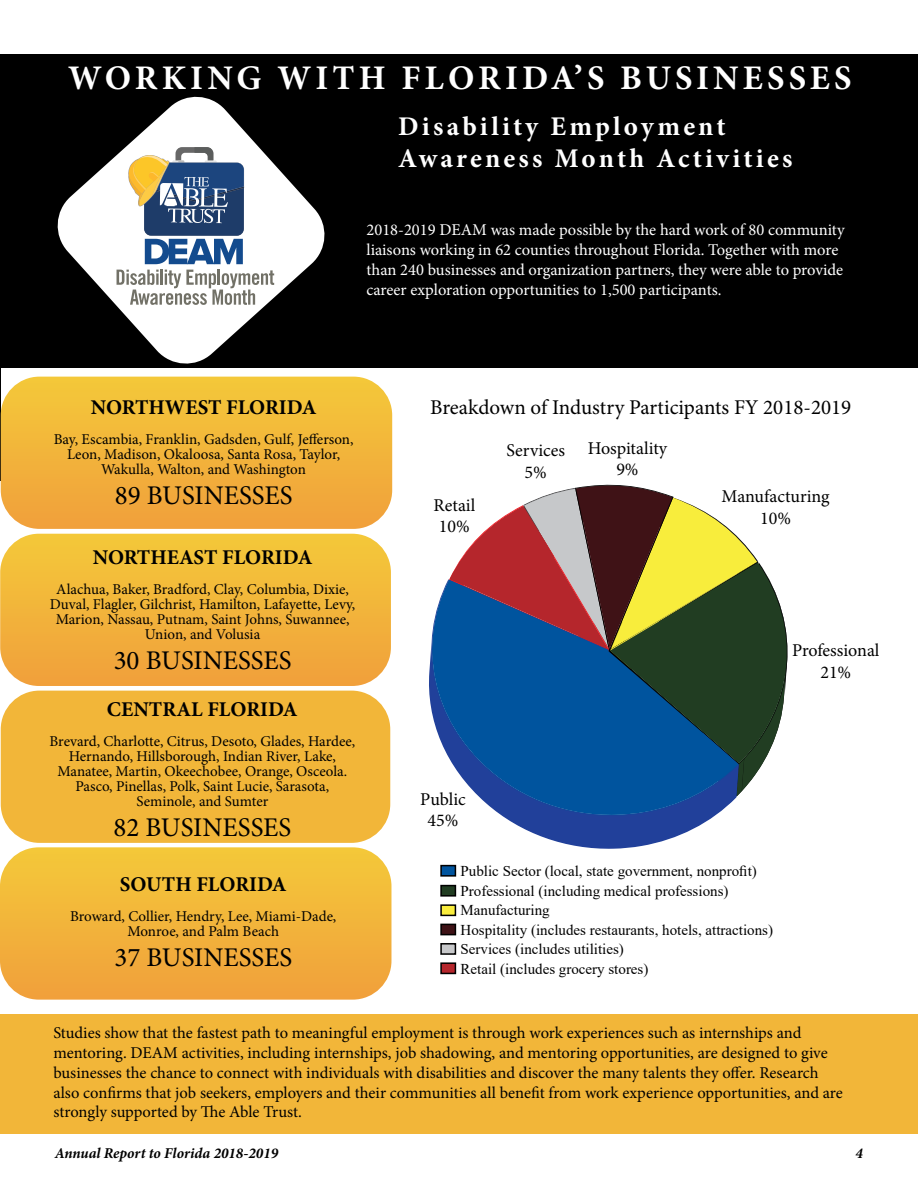
<style>
.page{position:relative;width:918px;height:1188px;background:#fff}
.page>*{position:absolute;margin:0;border:0;box-sizing:border-box;transform-origin:0 0}
.t1{font:700 34.5px "Minion Pro";letter-spacing:.12em;color:#fff}
.t2{font:27px "Minion Pro";color:#000}
.t3{font:700 27px/32.4px "Minion Pro";letter-spacing:.115em;color:#fff}
.t4{font:700 21px "Minion Pro";color:#000}
.t5{font:21px "Minion Pro";color:#000}
.t6{font:18px/21.6px "Minion Pro";color:#000;text-align:center}
.t7{font:16.5px/19.8px "Minion Pro";color:#000}
.t8{font:16.5px/19.8px "Minion Pro";color:#fff}
.t9{font:15px/15px "Minion Pro";color:#000;text-align:center}
.t10{font:15px/19.5px "Times New Roman";color:#000}
.t11{font:italic 700 15px "Minion Pro";color:#000}
</style>
<div class="page">
<hr style="left:0;top:356px;width:1px;height:125px;background:#000">
<div style="left:0;top:54px;width:918px;height:313px;background:#000"></div>
<svg style="left:0;top:534px;width:391px;height:152px;background:#f2b53e"></svg>
<div style="left:1px;top:691px;width:389px;height:152px;background:#f2b639"></div>
<svg style="left:0;top:847px;width:391px;height:153px;background:#f2b63f"></svg>
<svg style="left:1px;top:377px;width:391px;height:152px;background:#f2b53e"></svg>
<div style="left:441px;top:963px;width:14px;height:10px;background:#b5262c"></div>
<div style="left:440px;top:962px;width:16px;height:12px;border:2px solid #000"></div>
<div style="left:441px;top:944px;width:14px;height:10px;background:#c7c8ca"></div>
<div style="left:440px;top:943px;width:16px;height:12px;border:2px solid #000"></div>
<div style="left:441px;top:924px;width:14px;height:11px;background:#3e1216"></div>
<div style="left:440px;top:924px;width:16px;height:11px;border:2px solid #000"></div>
<div style="left:441px;top:866px;width:14px;height:10px;background:#00549e"></div>
<div style="left:440px;top:865px;width:16px;height:12px;border:2px solid #000"></div>
<div style="left:441px;top:905px;width:14px;height:10px;background:#f9ed3d"></div>
<div style="left:440px;top:904px;width:16px;height:12px;border:2px solid #000"></div>
<div style="left:441px;top:886px;width:14px;height:10px;background:#213d22"></div>
<div style="left:440px;top:885px;width:16px;height:12px;border:2px solid #000"></div>
<div style="left:0;top:1015px;width:918px;height:119px;background:#f2b639"></div>
<svg style="left:53px;top:96px;width:276px;height:272px"></svg>
<svg style="left:128px;top:147px;width:117px;height:117px;background:#8191a1"></svg>
<svg style="left:117px;top:270px;width:157px;height:35px;background:#cbcbc7"></svg>
<svg style="left:449px;top:485px;width:338px;height:309px"></svg>
<svg style="left:504px;top:817px;width:209px;height:32px;fill:#21409a"></svg>
<svg style="left:429px;top:580px;width:309px;height:236px;background:#2e5b81"></svg>
<h1 class="t1" style="left:68px;top:54px;width:785px">WORKING WITH FLORIDA’S BUSINESSES</h1>
<h2 class="t3" style="left:398px;top:110px;width:396px">Disability Employment<br>Awareness Month Activities</h2>
<p class="t8" style="left:367px;top:220px;width:480px">2018-2019 DEAM was made possible by the hard work of 80 community liaisons working in 62 counties throughout Florida. Together with more than 240 businesses and organization partners, they were able to provide career exploration opportunities to 1,500 participants.</p>
<h3 class="t4" style="left:91px;top:393px;width:227px">NORTHWEST FLORIDA</h3>
<p class="t9" style="left:54px;top:432px;width:301px">Bay, Escambia, Franklin, Gadsden, Gulf, Jefferson,<br>Leon, Madison, Okaloosa, Santa Rosa, Taylor,<br>Wakulla, Walton, and Washington</p>
<h2 class="t2" style="left:115px;top:478px;width:179px">89 BUSINESSES</h2>
<h3 class="t4" style="left:93px;top:542px;width:221px">NORTHEAST FLORIDA</h3>
<p class="t9" style="left:50px;top:582px;width:307px">Alachua, Baker, Bradford, Clay, Columbia, Dixie, Duval, Flagler, Gilchrist, Hamilton, Lafayette, Levy, Marion, Nassau, Putnam, Saint Johns, Suwannee, Union, and Volusia</p>
<h2 class="t2" style="left:114px;top:642px;width:179px">30 BUSINESSES</h2>
<h3 class="t4" style="left:107px;top:695px;width:192px">CENTRAL FLORIDA</h3>
<p class="t9" style="left:50px;top:734px;width:307px">Brevard, Charlotte, Citrus, Desoto, Glades, Hardee, Hernando, Hillsborough, Indian River, Lake, Manatee, Martin, Okeechobee, Orange, Osceola.<br>Pasco, Pinellas, Polk, Saint Lucie, Sarasota, Seminole, and Sumter</p>
<h2 class="t2" style="left:113px;top:810px;width:179px">82 BUSINESSES</h2>
<h3 class="t4" style="left:120px;top:869px;width:168px">SOUTH FLORIDA</h3>
<p class="t9" style="left:70px;top:909px;width:268px">Broward, Collier, Hendry, Lee, Miami-Dade,<br>Monroe, and Palm Beach</p>
<h2 class="t2" style="left:114px;top:939px;width:179px">37 BUSINESSES</h2>
<h3 class="t5" style="left:430px;top:393px;width:423px">Breakdown of Industry Participants FY 2018-2019</h3>
<p class="t6" style="left:434px;top:494px;width:43px;text-align:left">Retail<br>10%</p>
<p class="t6" style="left:506px;top:440px;width:60px">Services<br>5%</p>
<p class="t6" style="left:588px;top:437px;width:81px">Hospitality<br>9%</p>
<p class="t6" style="left:420px;top:788px;width:47px">Public<br>45%</p>
<p class="t6" style="left:722px;top:485px;width:110px">Manufacturing<br>10%</p>
<p class="t6" style="left:792px;top:640px;width:89px">Professional<br>21%</p>
<p class="t10" style="left:461px;top:861px;width:314px">Public Sector (local, state government, nonprofit)<br>Professional (including medical professions)<br>Manufacturing<br>Hospitality (includes restaurants, hotels, attractions)<br>Services (includes utilities)<br>Retail (includes grocery stores)</p>
<p class="t7" style="left:53px;top:1023px;width:791px">Studies show that the fastest path to meaningful employment is through work experiences such as internships and mentoring. DEAM activities, including internships, job shadowing, and mentoring opportunities, are designed to give businesses the chance to connect with individuals with disabilities and discover the many talents they offer. Research also confirms that job seekers, employers and their communities all benefit from work experience opportunities, and are strongly supported by The Able Trust.</p>
<p class="t11" style="left:55px;top:1143px;width:225px">Annual Report to Florida 2018-2019</p>
<p class="t11" style="left:855px;top:1143px;width:9px">4</p>
</div>
